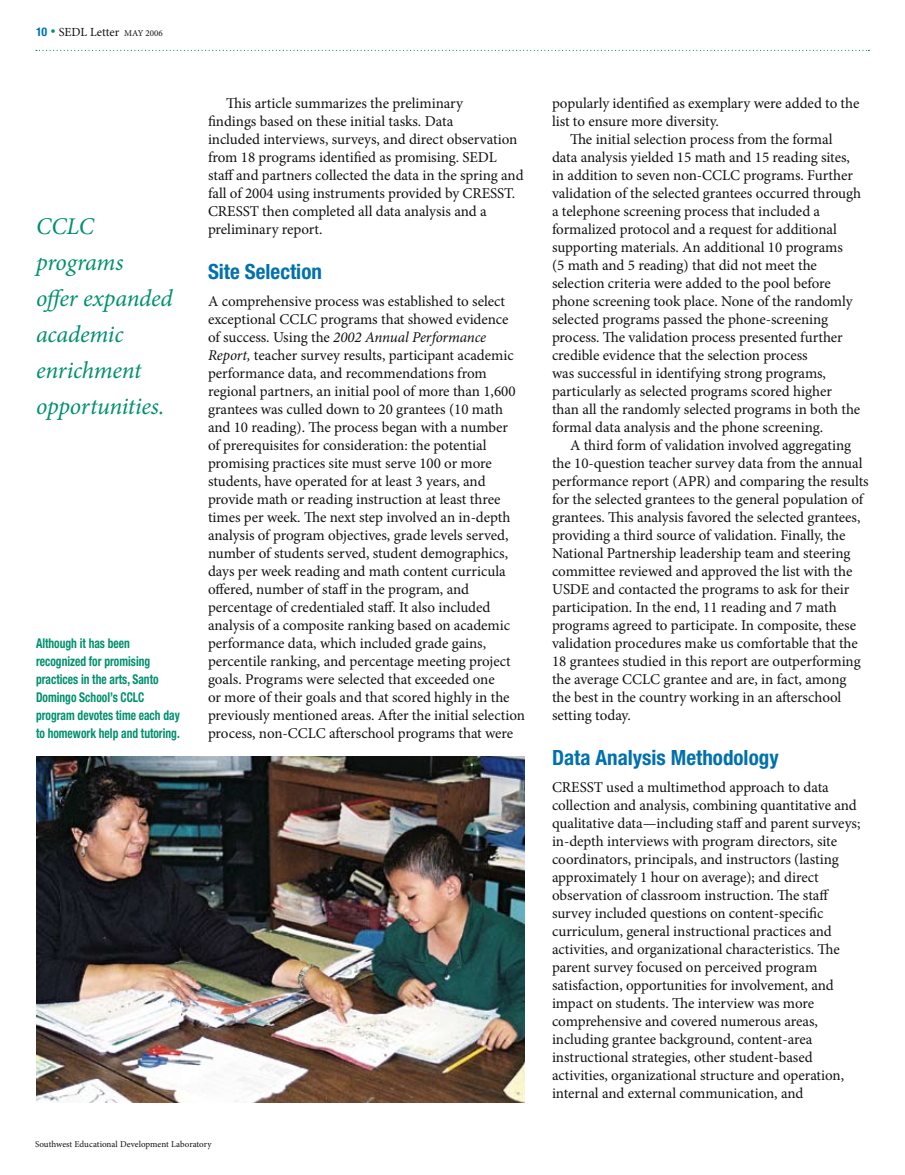
<style>
.page{position:relative;width:905px;height:1175px;background:#fff}
.page>*{position:absolute;margin:0;border:0;box-sizing:border-box;transform-origin:0 0}
.t1{font:italic 24px/36px "Minion Pro";letter-spacing:-.01em;color:#00906f}
.t2{font:700 condensed 21px "Helvetica Neue";color:#0071ad}
.t3{font:15px/18px "Minion Pro";letter-spacing:-.005em;color:#121212}
.t4{font:700 condensed 13.5px/18px "Helvetica Neue";color:#00906f;scale:.85 1}
.t5{font:12.3px "Minion Pro";letter-spacing:-.005em;color:#121212}
.t6{font:9px "Minion Pro";color:#121212}
.s1{font-family:"Helvetica Neue";font-weight:700;font-stretch:condensed;font-size:12px;color:#0071ad}
.s2{font-size:13.5px;color:#00906f}
.s3{font-size:9px}
.s4{font-style:italic}
</style>
<div class="page">
<svg style="left:36px;top:50px;width:833px;height:1px"></svg>
<img style="left:36px;top:756px;width:489px;height:346px">
<p class="t5" style="left:36px;top:24px;width:128px"><span class="s1">10</span> <span class="s2">•</span> SEDL Letter <span class="s3">MAY 2006</span></p>
<h1 class="t1" style="left:36px;top:208px;width:138px">CCLC programs<br>offer expanded academic enrichment opportunities.</h1>
<p class="t4" style="left:36px;top:634px;width:171px">Although it has been recognized for promising practices in the arts, Santo<br>Domingo School’s CCLC program devotes time each day to homework help and tutoring.</p>
<p class="t3" style="left:208px;top:94px;width:317px;text-indent:18px">This article summarizes the preliminary<br>findings based on these initial tasks. Data<br>included interviews, surveys, and direct observation from 18 programs identified as promising. SEDL staff and partners collected the data in the spring and fall of 2004 using instruments provided by CRESST.<br>CRESST then completed all data analysis and a preliminary report.</p>
<h2 class="t2" style="left:208px;top:258px;width:115px">Site Selection</h2>
<p class="t3" style="left:208px;top:292px;width:318px">A comprehensive process was established to select exceptional CCLC programs that showed evidence<br>of success. Using the <span class="s4">2002 Annual Performance Report,</span> teacher survey results, participant academic performance data, and recommendations from regional partners, an initial pool of more than 1,600 grantees was culled down to 20 grantees (10 math and 10 reading). The process began with a number<br>of prerequisites for consideration: the potential promising practices site must serve 100 or more students, have operated for at least 3 years, and provide math or reading instruction at least three times per week. The next step involved an in-depth analysis of program objectives, grade levels served, number of students served, student demographics, days per week reading and math content curricula offered, number of staff in the program, and percentage of credentialed staff. It also included analysis of a composite ranking based on academic performance data, which included grade gains, percentile ranking, and percentage meeting project goals. Programs were selected that exceeded one<br>or more of their goals and that scored highly in the previously mentioned areas. After the initial selection process, non-CCLC afterschool programs that were</p>
<p class="t6" style="left:35px;top:1138px;width:178px">Southwest Educational Development Laboratory</p>
<p class="t3" style="left:552px;top:94px;width:309px">popularly identified as exemplary were added to the</p>
<p class="t3" style="left:552px;top:112px;width:168px">list to ensure more diversity.</p>
<p class="t3" style="left:570px;top:130px;width:264px">The initial selection process from the formal</p>
<p class="t3" style="left:552px;top:148px;width:299px">data analysis yielded 15 math and 15 reading sites,</p>
<p class="t3" style="left:552px;top:166px;width:302px">in addition to seven non-CCLC programs. Further</p>
<p class="t3" style="left:552px;top:184px;width:310px">validation of the selected grantees occurred through</p>
<p class="t3" style="left:552px;top:202px;width:270px">a telephone screening process that included a</p>
<p class="t3" style="left:552px;top:220px;width:286px">formalized protocol and a request for additional</p>
<p class="t3" style="left:552px;top:238px;width:292px">supporting materials. An additional 10 programs</p>
<p class="t3" style="left:552px;top:256px;width:266px">(5 math and 5 reading) that did not meet the</p>
<p class="t3" style="left:552px;top:274px;width:280px">selection criteria were added to the pool before</p>
<p class="t3" style="left:552px;top:292px;width:302px">phone screening took place. None of the randomly</p>
<p class="t3" style="left:552px;top:310px;width:278px">selected programs passed the phone-screening</p>
<p class="t3" style="left:552px;top:328px;width:292px">process. The validation process presented further</p>
<p class="t3" style="left:552px;top:346px;width:257px">credible evidence that the selection process</p>
<p class="t3" style="left:552px;top:364px;width:275px">was successful in identifying strong programs,</p>
<p class="t3" style="left:552px;top:382px;width:281px">particularly as selected programs scored higher</p>
<p class="t3" style="left:552px;top:400px;width:310px">than all the randomly selected programs in both the</p>
<p class="t3" style="left:552px;top:418px;width:273px">formal data analysis and the phone screening.</p>
<p class="t3" style="left:570px;top:436px;width:283px">A third form of validation involved aggregating</p>
<p class="t3" style="left:552px;top:454px;width:312px">the 10-question teacher survey data from the annual</p>
<p class="t3" style="left:552px;top:472px;width:318px">performance report (APR) and comparing the results</p>
<p class="t3" style="left:552px;top:490px;width:313px">for the selected grantees to the general population of</p>
<p class="t3" style="left:552px;top:508px;width:310px">grantees. This analysis favored the selected grantees,</p>
<p class="t3" style="left:552px;top:526px;width:295px">providing a third source of validation. Finally, the</p>
<p class="t3" style="left:552px;top:544px;width:300px">National Partnership leadership team and steering</p>
<p class="t3" style="left:552px;top:562px;width:302px">committee reviewed and approved the list with the</p>
<p class="t3" style="left:552px;top:580px;width:299px">USDE and contacted the programs to ask for their</p>
<p class="t3" style="left:552px;top:598px;width:286px">participation. In the end, 11 reading and 7 math</p>
<p class="t3" style="left:552px;top:616px;width:306px">programs agreed to participate. In composite, these</p>
<p class="t3" style="left:552px;top:634px;width:307px">validation procedures make us comfortable that the</p>
<p class="t3" style="left:552px;top:652px;width:310px">18 grantees studied in this report are outperforming</p>
<p class="t3" style="left:552px;top:670px;width:296px">the average CCLC grantee and are, in fact, among</p>
<p class="t3" style="left:552px;top:688px;width:291px">the best in the country working in an afterschool</p>
<p class="t3" style="left:552px;top:706px;width:80px">setting today.</p>
<h2 class="t2" style="left:552px;top:744px;width:228px">Data Analysis Methodology</h2>
<p class="t3" style="left:552px;top:778px;width:310px">CRESST used a multimethod approach to data collection and analysis, combining quantitative and qualitative data—including staff and parent surveys; in-depth interviews with program directors, site coordinators, principals, and instructors (lasting approximately 1 hour on average); and direct observation of classroom instruction. The staff survey included questions on content-specific curriculum, general instructional practices and activities, and organizational characteristics. The parent survey focused on perceived program satisfaction, opportunities for involvement, and impact on students. The interview was more comprehensive and covered numerous areas, including grantee background, content-area instructional strategies, other student-based activities, organizational structure and operation, internal and external communication, and</p>
</div>
